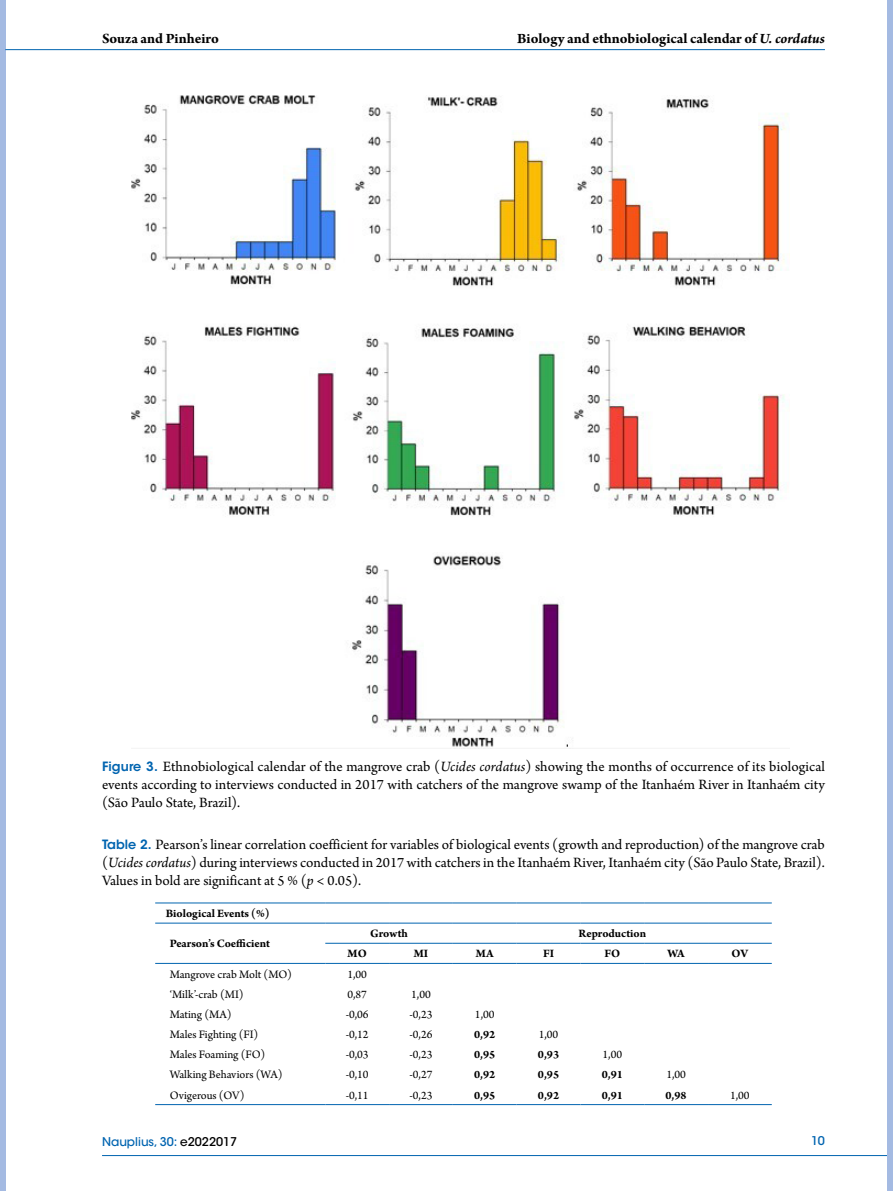
<style>
.page{position:relative;width:893px;height:1191px;background:#fff}
.page>*{position:absolute;margin:0;border:0;box-sizing:border-box;transform-origin:0 0}
.t1{font:15px/18px "Arno Pro";letter-spacing:-.005em;color:#000;text-align:justify}
.t2{font:700 15px "Arno Pro";color:#000}
.t3{font:12px "Arno Pro";color:#000}
.t4{font:700 12px "Arno Pro";color:#000}
.t5{font:500 12px "ITC Avant Garde Std";color:#0064b0}
.s1{font-style:italic}
.s2{font-family:"ITC Avant Garde Std";font-weight:600;font-size:12.75px;color:#0064b0}
.s3{color:#000}
</style>
<div class="page">
<div style="left:0;top:0;width:5px;height:1191px;background:#a4bae2"></div>
<hr style="left:102px;top:1155px;width:791px;height:1px;background:#0064b0">
<hr style="left:5px;top:49px;width:820px;height:1px;background:#0064b0">
<div style="left:888px;top:0;width:5px;height:1191px;background:#a4bae2"></div>
<img style="left:131px;top:95px;width:659px;height:653px">
<hr style="left:325px;top:943px;width:64px;height:1px;background:#0064b0">
<hr style="left:389px;top:943px;width:64px;height:1px;background:#0064b0">
<hr style="left:453px;top:943px;width:64px;height:1px;background:#0064b0">
<hr style="left:517px;top:943px;width:63px;height:1px;background:#0064b0">
<hr style="left:580px;top:943px;width:64px;height:1px;background:#0064b0">
<hr style="left:644px;top:943px;width:64px;height:1px;background:#0064b0">
<hr style="left:708px;top:943px;width:64px;height:1px;background:#0064b0">
<hr style="left:155px;top:963px;width:170px;height:1px;background:#0064b0">
<hr style="left:325px;top:963px;width:64px;height:1px;background:#0064b0">
<hr style="left:389px;top:963px;width:64px;height:1px;background:#0064b0">
<hr style="left:453px;top:963px;width:64px;height:1px;background:#0064b0">
<hr style="left:517px;top:963px;width:63px;height:1px;background:#0064b0">
<hr style="left:580px;top:963px;width:64px;height:1px;background:#0064b0">
<hr style="left:644px;top:963px;width:64px;height:1px;background:#0064b0">
<hr style="left:708px;top:963px;width:64px;height:1px;background:#0064b0">
<hr style="left:155px;top:923px;width:170px;height:1px;background:#0064b0">
<hr style="left:325px;top:923px;width:64px;height:1px;background:#0064b0">
<hr style="left:389px;top:923px;width:64px;height:1px;background:#0064b0">
<hr style="left:453px;top:923px;width:64px;height:1px;background:#0064b0">
<hr style="left:517px;top:923px;width:63px;height:1px;background:#0064b0">
<hr style="left:580px;top:923px;width:64px;height:1px;background:#0064b0">
<hr style="left:644px;top:923px;width:64px;height:1px;background:#0064b0">
<hr style="left:708px;top:923px;width:64px;height:1px;background:#0064b0">
<hr style="left:155px;top:902px;width:170px;height:1px;background:#0064b0">
<hr style="left:325px;top:902px;width:64px;height:1px;background:#0064b0">
<hr style="left:389px;top:902px;width:64px;height:1px;background:#0064b0">
<hr style="left:453px;top:902px;width:64px;height:1px;background:#0064b0">
<hr style="left:517px;top:902px;width:63px;height:1px;background:#0064b0">
<hr style="left:580px;top:902px;width:64px;height:1px;background:#0064b0">
<hr style="left:644px;top:902px;width:64px;height:1px;background:#0064b0">
<hr style="left:708px;top:902px;width:64px;height:1px;background:#0064b0">
<hr style="left:155px;top:1104px;width:170px;height:1px;background:#0064b0">
<hr style="left:325px;top:1104px;width:64px;height:1px;background:#0064b0">
<hr style="left:389px;top:1104px;width:64px;height:1px;background:#0064b0">
<hr style="left:453px;top:1104px;width:64px;height:1px;background:#0064b0">
<hr style="left:517px;top:1104px;width:63px;height:1px;background:#0064b0">
<hr style="left:580px;top:1104px;width:64px;height:1px;background:#0064b0">
<hr style="left:644px;top:1104px;width:64px;height:1px;background:#0064b0">
<hr style="left:708px;top:1104px;width:64px;height:1px;background:#0064b0">
<p class="t2" style="left:102px;top:30px;width:118px">Souza and Pinheiro</p>
<p class="t2" style="left:517px;top:30px;width:309px">Biology and ethnobiological calendar of <span class="s1">U. cordatus</span></p>
<p class="t1" style="left:102px;top:758px;width:724px"><span class="s2">Figure 3.</span> Ethnobiological calendar of the mangrove crab (<span class="s1">Ucides cordatus</span>) showing the months of occurrence of its biological events according to interviews conducted in 2017 with catchers of the mangrove swamp of the Itanhaém River in Itanhaém city (São Paulo State, Brazil).</p>
<p class="t1" style="left:102px;top:836px;width:724px"><span class="s2">Table 2.</span> Pearson’s linear correlation coefficient for variables of biological events (growth and reproduction) of the mangrove crab (<span class="s1">Ucides cordatus</span>) during interviews conducted in 2017 with catchers in the Itanhaém River, Itanhaém city (São Paulo State, Brazil).<br>Values in bold are significant at 5 % (<span class="s1">p</span> &lt; 0.05).</p>
<p class="t4" style="left:166px;top:906px;width:105px">Biological Events (%)</p>
<p class="t4" style="left:170px;top:936px;width:102px">Pearson’s Coefficient</p>
<p class="t4" style="left:370px;top:926px;width:39px">Growth</p>
<p class="t4" style="left:578px;top:926px;width:69px">Reproduction</p>
<p class="t4" style="left:348px;top:946px;width:21px">MO</p>
<p class="t4" style="left:414px;top:946px;width:16px">MI</p>
<p class="t4" style="left:476px;top:946px;width:19px">MA</p>
<p class="t4" style="left:543px;top:946px;width:13px">FI</p>
<p class="t4" style="left:604px;top:946px;width:17px">FO</p>
<p class="t4" style="left:667px;top:946px;width:19px">WA</p>
<p class="t4" style="left:732px;top:946px;width:18px">OV</p>
<p class="t3" style="left:170px;top:967px;width:124px">Mangrove crab Molt (MO)</p>
<p class="t3" style="left:347px;top:967px;width:21px">1,00</p>
<p class="t3" style="left:170px;top:987px;width:76px">‘Milk’-crab (MI)</p>
<p class="t3" style="left:347px;top:987px;width:21px">0,87</p>
<p class="t3" style="left:411px;top:987px;width:21px">1,00</p>
<p class="t3" style="left:170px;top:1007px;width:64px">Mating (MA)</p>
<p class="t3" style="left:346px;top:1007px;width:25px">-0,06</p>
<p class="t3" style="left:409px;top:1007px;width:25px">-0,23</p>
<p class="t3" style="left:475px;top:1007px;width:21px">1,00</p>
<p class="t3" style="left:170px;top:1027px;width:90px">Males Fighting (FI)</p>
<p class="t3" style="left:346px;top:1027px;width:25px">-0,12</p>
<p class="t3" style="left:409px;top:1027px;width:25px">-0,26</p>
<p class="t4" style="left:474px;top:1027px;width:23px">0,92</p>
<p class="t3" style="left:539px;top:1027px;width:21px">1,00</p>
<p class="t3" style="left:170px;top:1047px;width:97px">Males Foaming (FO)</p>
<p class="t3" style="left:346px;top:1047px;width:25px">-0,03</p>
<p class="t3" style="left:409px;top:1047px;width:25px">-0,23</p>
<p class="t4" style="left:474px;top:1047px;width:23px">0,95</p>
<p class="t4" style="left:538px;top:1047px;width:23px">0,93</p>
<p class="t3" style="left:602px;top:1047px;width:21px">1,00</p>
<p class="t3" style="left:170px;top:1068px;width:115px">Walking Behaviors (WA)</p>
<p class="t3" style="left:346px;top:1068px;width:25px">-0,10</p>
<p class="t3" style="left:409px;top:1068px;width:25px">-0,27</p>
<p class="t4" style="left:474px;top:1067px;width:23px">0,92</p>
<p class="t4" style="left:538px;top:1067px;width:23px">0,95</p>
<p class="t4" style="left:602px;top:1067px;width:23px">0,91</p>
<p class="t3" style="left:666px;top:1068px;width:21px">1,00</p>
<p class="t3" style="left:170px;top:1088px;width:76px">Ovigerous (OV)</p>
<p class="t3" style="left:346px;top:1088px;width:25px">-0,11</p>
<p class="t3" style="left:409px;top:1088px;width:25px">-0,23</p>
<p class="t4" style="left:474px;top:1088px;width:23px">0,95</p>
<p class="t4" style="left:538px;top:1088px;width:23px">0,92</p>
<p class="t4" style="left:602px;top:1088px;width:23px">0,91</p>
<p class="t4" style="left:665px;top:1088px;width:23px">0,98</p>
<p class="t3" style="left:730px;top:1088px;width:21px">1,00</p>
<p class="t5" style="left:102px;top:1134px;width:137px">Nauplius, 30: <span class="s3">e2022017</span></p>
<p class="t5" style="left:811px;top:1132px;width:15px">10</p>
</div>
